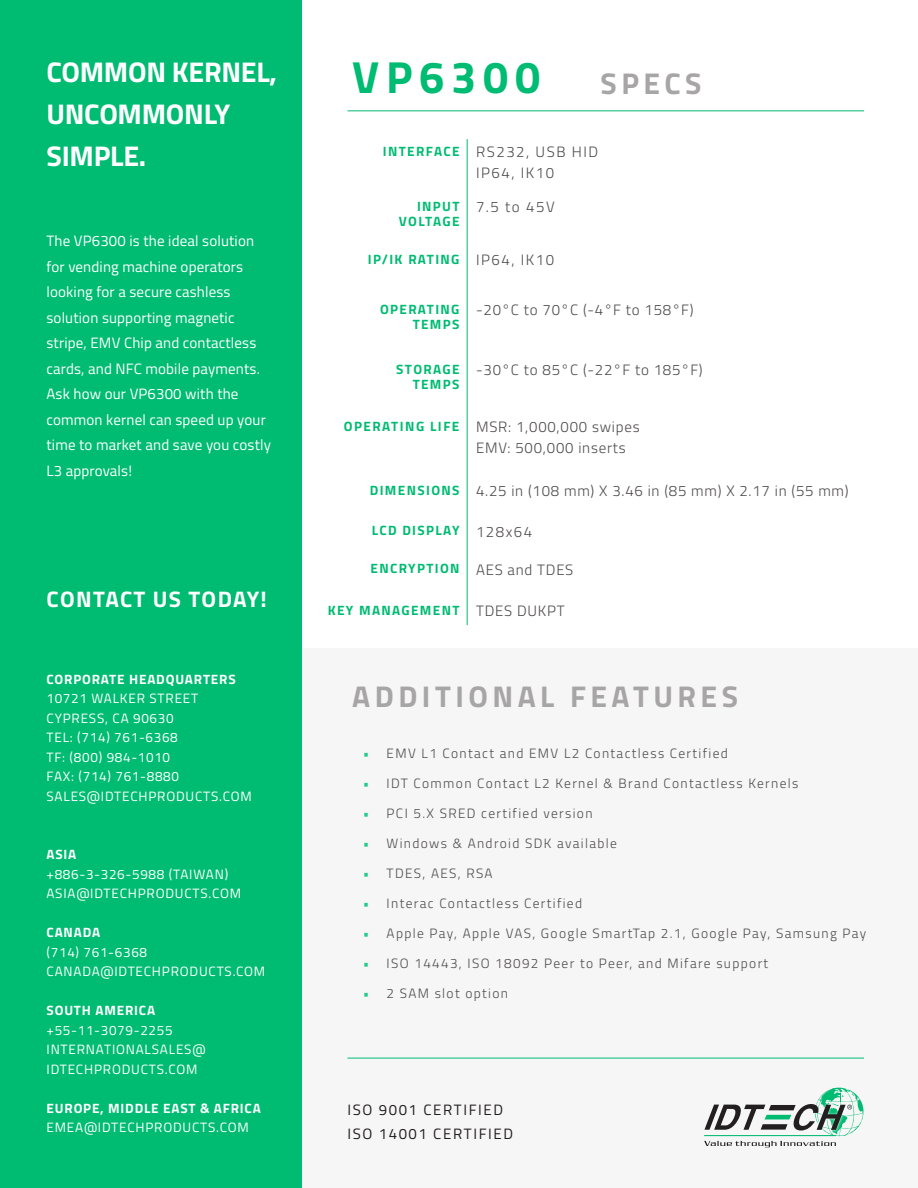
<style>
.page{position:relative;width:918px;height:1188px;background:#fff}
.page>*{position:absolute;margin:0;border:0;box-sizing:border-box;transform-origin:0 0}
.t1{font:700 45px "Titillium";letter-spacing:.15em;color:#00bb72}
.t2{font:700 30px "Titillium";letter-spacing:.15em;color:#a7a5a5}
.t3{font:700 28.5px/42px "Titillium";letter-spacing:-.01em;color:#fff}
.t4{font:700 22.5px "Titillium";letter-spacing:.055em;color:#fff}
.t5{font:15px/25.5px "Titillium";letter-spacing:.01em;color:#fff}
.t6{font:300 15px "Titillium";letter-spacing:.05em;color:#4e4b4b}
.t7{font:15px "Titillium";letter-spacing:.11em;color:#221e1e}
.t8{font:300 15px "Titillium";letter-spacing:.1em;color:#4e4b4b}
.t9{font:300 13.5px "Titillium";letter-spacing:.1em;color:#4e4b4b}
.t10{font:13.5px/19.5px "Titillium";letter-spacing:.06em;color:#fff}
.t11{font:700 13.5px/15px "Titillium";letter-spacing:.1em;color:#00bb72;text-align:right}
.t12{font:700 13.5px "Titillium";letter-spacing:.06em;color:#fff}
.t13{font:700 13.5px "Titillium";color:#25ca8d}
</style>
<div class="page">
<div style="left:0;top:648px;width:918px;height:540px;background:#f6f6f6"></div>
<div style="left:0;top:0;width:301px;height:1188px;background:#00bb72"></div>
<hr style="left:467px;top:139px;width:1px;height:486px;background:#00bb72">
<hr style="left:347px;top:110px;width:517px;height:1px;background:#00bb72">
<hr style="left:347px;top:1058px;width:517px;height:1px;background:#00bb72">
<svg style="left:704px;top:1088px;width:160px;height:59px"></svg>
<p class="t3" style="left:46px;top:49px;width:232px">COMMON KERNEL,<br>UNCOMMONLY<br>SIMPLE.</p>
<p class="t5" style="left:46px;top:227px;width:226px">The VP6300 is the ideal solution for vending machine operators looking for a secure cashless solution supporting magnetic stripe, EMV Chip and contactless cards, and NFC mobile payments.<br>Ask how our VP6300 with the common kernel can speed up your time to market and save you costly<br>L3 approvals!</p>
<p class="t4" style="left:47px;top:582px;width:222px">CONTACT US TODAY!</p>
<p class="t12" style="left:47px;top:669px;width:191px">CORPORATE HEADQUARTERS</p>
<p class="t10" style="left:46px;top:688px;width:153px">10721 WALKER STREET</p>
<p class="t10" style="left:47px;top:708px;width:129px">CYPRESS, CA 90630</p>
<p class="t10" style="left:47px;top:727px;width:133px">TEL: (714) 761-6368</p>
<p class="t10" style="left:47px;top:747px;width:125px">TF: (800) 984-1010</p>
<p class="t10" style="left:47px;top:766px;width:134px">FAX: (714) 761-8880</p>
<p class="t10" style="left:47px;top:786px;width:207px">SALES@IDTECHPRODUCTS.COM</p>
<p class="t12" style="left:47px;top:844px;width:31px">ASIA</p>
<p class="t10" style="left:46px;top:864px;width:183px">+886-3-326-5988 (TAIWAN)</p>
<p class="t10" style="left:47px;top:883px;width:196px">ASIA@IDTECHPRODUCTS.COM</p>
<p class="t12" style="left:47px;top:922px;width:55px">CANADA</p>
<p class="t10" style="left:47px;top:942px;width:102px">(714) 761-6368</p>
<p class="t10" style="left:47px;top:961px;width:220px">CANADA@IDTECHPRODUCTS.COM</p>
<p class="t12" style="left:47px;top:1000px;width:110px">SOUTH AMERICA</p>
<p class="t10" style="left:46px;top:1020px;width:128px">+55-11-3079-2255</p>
<p class="t10" style="left:47px;top:1039px;width:160px">INTERNATIONALSALES@<br>IDTECHPRODUCTS.COM</p>
<p class="t12" style="left:47px;top:1098px;width:216px">EUROPE, MIDDLE EAST &amp; AFRICA</p>
<p class="t10" style="left:47px;top:1117px;width:204px">EMEA@IDTECHPRODUCTS.COM</p>
<p class="t1" style="left:352px;top:42px;width:190px">VP6300</p>
<p class="t2" style="left:601px;top:60px;width:103px">SPECS</p>
<p class="t11" style="left:383px;top:143px;width:78px">INTERFACE</p>
<p class="t8" style="left:476px;top:141px;width:124px">RS232, USB HID</p>
<p class="t8" style="left:476px;top:162px;width:80px">IP64, IK10</p>
<p class="t11" style="left:399px;top:198px;width:62px">INPUT<br>VOLTAGE</p>
<p class="t11" style="left:368px;top:251px;width:93px">IP/IK RATING</p>
<p class="t6" style="left:476px;top:196px;width:80px">7.5 to 45V</p>
<p class="t8" style="left:476px;top:249px;width:80px">IP64, IK10</p>
<p class="t11" style="left:380px;top:301px;width:81px">OPERATING</p>
<p class="t6" style="left:476px;top:299px;width:219px">-20°C to 70°C (-4°F to 158°F)</p>
<p class="t11" style="left:413px;top:316px;width:48px">TEMPS</p>
<p class="t6" style="left:476px;top:359px;width:228px">-30°C to 85°C (-22°F to 185°F)</p>
<p class="t11" style="left:396px;top:361px;width:65px">STORAGE<br>TEMPS</p>
<p class="t11" style="left:344px;top:418px;width:117px">OPERATING LIFE</p>
<p class="t6" style="left:476px;top:416px;width:165px">MSR: 1,000,000 swipes</p>
<p class="t6" style="left:476px;top:437px;width:151px">EMV: 500,000 inserts</p>
<p class="t11" style="left:370px;top:482px;width:91px">DIMENSIONS</p>
<p class="t6" style="left:476px;top:480px;width:374px">4.25 in (108 mm) X 3.46 in (85 mm) X 2.17 in (55 mm)</p>
<p class="t11" style="left:372px;top:523px;width:89px">LCD DISPLAY</p>
<p class="t6" style="left:476px;top:520px;width:58px">128x64</p>
<p class="t11" style="left:371px;top:561px;width:90px">ENCRYPTION</p>
<p class="t11" style="left:328px;top:602px;width:133px">KEY MANAGEMENT</p>
<p class="t6" style="left:476px;top:558px;width:99px">AES and TDES</p>
<p class="t6" style="left:476px;top:600px;width:90px">TDES DUKPT</p>
<p class="t2" style="left:352px;top:673px;width:387px">ADDITIONAL FEATURES</p>
<p class="t13" style="left:363px;top:743px;width:8px">•</p>
<p class="t13" style="left:363px;top:773px;width:8px">•</p>
<p class="t13" style="left:363px;top:803px;width:8px">•</p>
<p class="t13" style="left:363px;top:833px;width:8px">•</p>
<p class="t13" style="left:363px;top:863px;width:8px">•</p>
<p class="t13" style="left:363px;top:893px;width:8px">•</p>
<p class="t13" style="left:363px;top:923px;width:8px">•</p>
<p class="t13" style="left:363px;top:953px;width:8px">•</p>
<p class="t13" style="left:363px;top:983px;width:8px">•</p>
<p class="t9" style="left:387px;top:743px;width:343px">EMV L1 Contact and EMV L2 Contactless Certified</p>
<p class="t9" style="left:387px;top:773px;width:413px">IDT Common Contact L2 Kernel &amp; Brand Contactless Kernels</p>
<p class="t9" style="left:387px;top:803px;width:207px">PCI 5.X SRED certified version</p>
<p class="t9" style="left:387px;top:833px;width:232px">Windows &amp; Android SDK available</p>
<p class="t9" style="left:387px;top:863px;width:107px">TDES, AES, RSA</p>
<p class="t9" style="left:387px;top:893px;width:197px">Interac Contactless Certified</p>
<p class="t9" style="left:387px;top:923px;width:481px">Apple Pay, Apple VAS, Google SmartTap 2.1, Google Pay, Samsung Pay</p>
<p class="t9" style="left:387px;top:953px;width:383px">ISO 14443, ISO 18092 Peer to Peer, and Mifare support</p>
<p class="t9" style="left:387px;top:983px;width:123px">2 SAM slot option</p>
<p class="t7" style="left:348px;top:1099px;width:157px">ISO 9001 CERTIFIED</p>
<p class="t7" style="left:348px;top:1123px;width:167px">ISO 14001 CERTIFIED</p>
</div>
